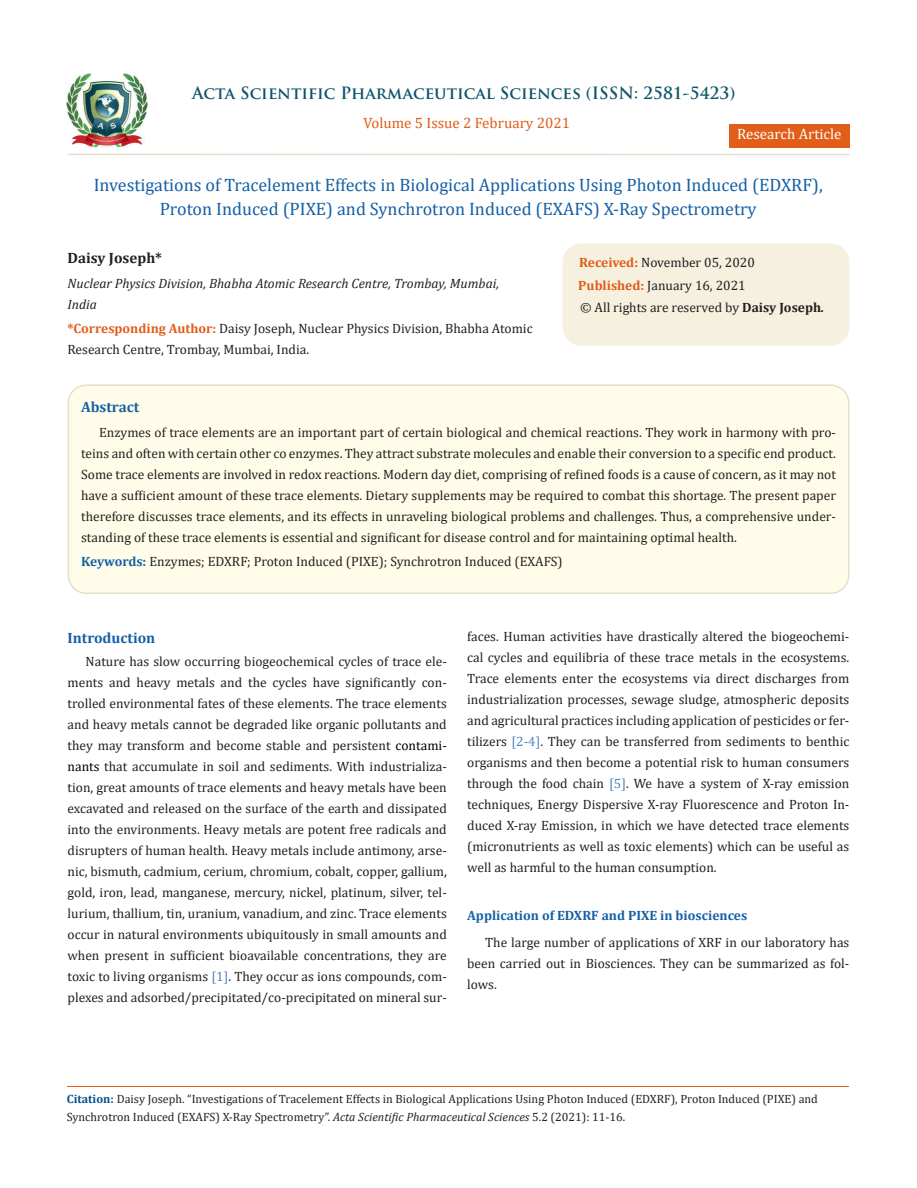
<style>
.page{position:relative;width:917px;height:1188px;background:#fff}
.page>*{position:absolute;margin:0;border:0;box-sizing:border-box;transform-origin:0 0}
.t1{font:18px/24px "Cambria";color:#1560a6;text-align:center}
.t2{font:700 16.5px "Trajan Pro";color:#0e546a}
.t3{font:15px "Cambria";color:#e05d1a}
._13-OS-Keywords-cont{font:700 15px "Cambria";color:#1560a6}
.t4{font:15px "Cambria";color:#fff}
.t5{font:700 15px "Cambria";color:#231f20}
._10-OS-Abstract{font:13.5px/21px "Cambria";color:#231f20;text-align:justify}
.Body_Text{font:13.5px/21px "Cambria";color:#231f20;text-align:justify}
.t6{font:italic 13.5px/21px "Cambria";color:#231f20}
._12-OS-Keywords{font:13.5px "Cambria";color:#231f20}
._13-OS-Keywords-cont-2{font:700 13.5px "Cambria";color:#1560a6}
.t7{font:12px/18px "Cambria";color:#231f20}
.s1{font-weight:700;color:#e05d1a}
.s2{font-weight:700}
.s3{font-weight:700;font-style:italic}
.s4{font-weight:700;color:#1560a6}
.s5{color:#000}
.s6{color:#4f81bd}
.s7{font-weight:700;color:#035089}
.s8{font-style:italic}
</style>
<div class="page">
<img style="left:67px;top:74px;width:80px;height:73px">
<div style="left:729px;top:125px;width:120px;height:23px;background:#e05d1a"></div>
<div style="left:563px;top:244px;width:285px;height:101px;background:#f6f0df;border-radius:18px"></div>
<div style="left:562px;top:244px;width:287px;height:102px;border:2px solid #f6f0df;border-radius:18px"></div>
<div style="left:68px;top:385px;width:780px;height:208px;background:#fffde9;border-radius:18px"></div>
<div style="left:68px;top:384px;width:781px;height:210px;border:2px solid #e5dfce;border-radius:18px"></div>
<hr style="left:67px;top:1087px;width:781px;height:1px;background:#e05d1a">
<hr style="left:67px;top:154px;width:782px;height:1px;background:#e5dfce">
<p class="t2" style="left:192px;top:83px;width:545px">Acta Scientific Pharmaceutical Sciences (ISSN: 2581-5423)</p>
<p class="t3" style="left:363px;top:114px;width:208px">Volume 5 Issue 2 February 2021</p>
<p class="t4" style="left:737px;top:125px;width:106px">Research Article</p>
<p class="t1" style="left:94px;top:173px;width:730px">Investigations of Tracelement Effects in Biological Applications Using Photon Induced (EDXRF),<br>Proton Induced (PIXE) and Synchrotron Induced (EXAFS) X-Ray Spectrometry</p>
<p class="t5" style="left:67px;top:247px;width:96px">Daisy Joseph*</p>
<p class="t6" style="left:67px;top:272px;width:433px">Nuclear Physics Division, Bhabha Atomic Research Centre, Trombay, Mumbai,<br>India</p>
<p class="_10-OS-Abstract" style="left:67px;top:318px;width:466px"><span class="s1">*Corresponding Author:</span> Daisy Joseph, Nuclear Physics Division, Bhabha Atomic<br>Research Centre, Trombay, Mumbai, India.</p>
<p class="_10-OS-Abstract" style="left:579px;top:252px;width:177px"><span class="s1">Received:</span> November 05, 2020</p>
<p class="_10-OS-Abstract" style="left:578px;top:275px;width:169px"><span class="s1">Published:</span> January 16, 2021</p>
<p class="_10-OS-Abstract" style="left:580px;top:297px;width:245px">© All rights are reserved by <span class="s2">Daisy Joseph</span><span class="s3">.</span></p>
<p class="_13-OS-Keywords-cont" style="left:81px;top:396px;width:60px">Abstract</p>
<p class="_10-OS-Abstract" style="left:81px;top:422px;width:756px;text-indent:18px">Enzymes of trace elements are an important part of certain biological and chemical reactions. They work in harmony with pro&shy;teins and often with certain other co enzymes. They attract substrate molecules and enable their conversion to a specific end product.<br>Some trace elements are involved in redox reactions. Modern day diet, comprising of refined foods is a cause of concern, as it may not have a sufficient amount of these trace elements. Dietary supplements may be required to combat this shortage. The present paper therefore discusses trace elements, and its effects in unraveling biological problems and challenges. Thus, a comprehensive under&shy;standing of these trace elements is essential and significant for disease control and for maintaining optimal health.</p>
<p class="_12-OS-Keywords" style="left:81px;top:553px;width:483px"><span class="s4">Keywords:</span> Enzymes; EDXRF; Proton Induced (PIXE); Synchrotron Induced (EXAFS)</p>
<p class="_13-OS-Keywords-cont" style="left:68px;top:627px;width:89px">Introduction</p>
<p class="_10-OS-Abstract" style="left:68px;top:651px;width:381px;text-indent:18px">Nature has slow occurring biogeochemical cycles of trace ele&shy;ments and heavy metals and the cycles have significantly con&shy;trolled environmental fates of these elements. The trace elements and heavy metals cannot be degraded like organic pollutants and they may transform and become stable and persistent <span class="s5">contami&shy;nants</span> that accumulate in soil and sediments. With industrializa&shy;tion, great amounts of trace elements and heavy metals have been excavated and released on the surface of the earth and dissipated into the environments. Heavy metals are potent free radicals and disrupters of human health. Heavy metals include antimony, arse&shy;nic, bismuth, cadmium, cerium, chromium, cobalt, copper, gallium, gold, iron, lead, manganese, mercury, nickel, platinum, silver, tel&shy;lurium, thallium, tin, uranium, vanadium, and zinc. Trace elements occur in natural environments ubiquitously in small amounts and when present in sufficient bioavailable concentrations, they are toxic to living organisms <span class="s6">[1]</span>. They occur as ions compounds, com&shy;plexes and adsorbed/precipitated/co-precipitated on mineral sur-</p>
<p class="_10-OS-Abstract" style="left:467px;top:626px;width:384px">faces. Human activities have drastically altered the biogeochemi&shy;cal cycles and equilibria of these trace metals in the ecosystems.<br>Trace elements enter the ecosystems via direct discharges from industrialization processes, sewage sludge, atmospheric deposits and agricultural practices including application of pesticides or fer&shy;tilizers <span class="s6">[2-4]</span>. They can be transferred from sediments to benthic organisms and then become a potential risk to human consumers through the food chain <span class="s6">[5]</span>. We have a system of X-ray emission techniques, Energy Dispersive X-ray Fluorescence and Proton In&shy;duced X-ray Emission, in which we have detected trace elements (micronutrients as well as toxic elements) which can be useful as well as harmful to the human consumption.</p>
<p class="_13-OS-Keywords-cont-2" style="left:467px;top:906px;width:281px">Application of EDXRF and PIXE in biosciences</p>
<p class="Body_Text" style="left:467px;top:932px;width:384px;text-indent:18px">The large number of applications of XRF in our laboratory has been carried out in Biosciences. They can be summarized as fol&shy;lows.</p>
<p class="t7" style="left:67px;top:1090px;width:752px"><span class="s7">Citation:</span> Daisy Joseph. “Investigations of Tracelement Effects in Biological Applications Using Photon Induced (EDXRF), Proton Induced (PIXE) and<br>Synchrotron Induced (EXAFS) X-Ray Spectrometry”. <span class="s8">Acta Scientific Pharmaceutical Sciences</span> 5.2 (2021): 11-16.</p>
</div>
